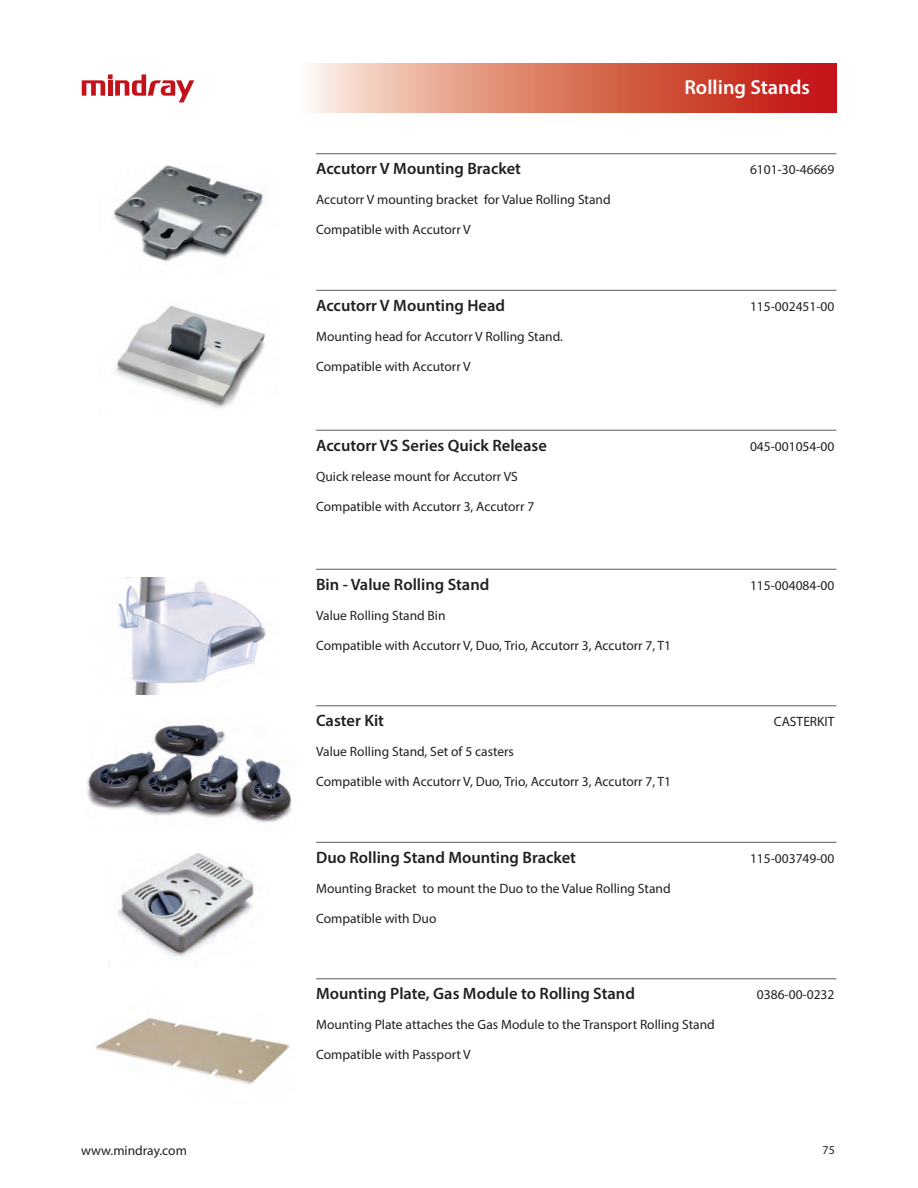
<style>
.page{position:relative;width:918px;height:1188px;background:#fff}
.page>*{position:absolute;margin:0;border:0;box-sizing:border-box;transform-origin:0 0}
.t1{font:600 20.25px "Myriad Pro";color:#fff}
.t2{font:600 16.5px "Myriad Pro";color:#231f20}
.t3{font:13.5px "Myriad Pro";color:#231f20}
.t4{font:12px "Myriad Pro";color:#231f20}
</style>
<div class="page">
<svg style="left:308px;top:64px;width:529px;height:48px;background:#db7765"></svg>
<svg style="left:82px;top:74px;width:112px;height:28px"></svg>
<hr style="left:316px;top:153px;width:520px;height:1px;background:#57585a">
<img style="left:113px;top:164px;width:151px;height:98px">
<hr style="left:316px;top:290px;width:520px;height:1px;background:#57585a">
<hr style="left:316px;top:430px;width:520px;height:1px;background:#57585a">
<img style="left:115px;top:305px;width:151px;height:104px">
<hr style="left:316px;top:569px;width:520px;height:1px;background:#57585a">
<img style="left:118px;top:578px;width:148px;height:116px">
<hr style="left:316px;top:705px;width:520px;height:1px;background:#57585a">
<img style="left:86px;top:720px;width:206px;height:103px">
<hr style="left:316px;top:978px;width:520px;height:1px;background:#57585a">
<img style="left:95px;top:1018px;width:195px;height:66px">
<hr style="left:316px;top:842px;width:520px;height:1px;background:#57585a">
<img style="left:117px;top:853px;width:142px;height:104px">
<h1 class="t1" style="left:684px;top:75px;width:127px">Rolling Stands</h1>
<p class="t2" style="left:316px;top:158px;width:206px">Accutorr V Mounting Bracket</p>
<p class="t3" style="left:750px;top:162px;width:86px">6101-30-46669</p>
<p class="t3" style="left:316px;top:192px;width:296px">Accutorr V mounting bracket for Value Rolling Stand</p>
<p class="t3" style="left:316px;top:222px;width:156px">Compatible with Accutorr V</p>
<p class="t2" style="left:316px;top:295px;width:190px">Accutorr V Mounting Head</p>
<p class="t3" style="left:750px;top:298px;width:86px">115-002451-00</p>
<p class="t3" style="left:316px;top:328px;width:248px">Mounting head for Accutorr V Rolling Stand.</p>
<p class="t3" style="left:316px;top:358px;width:156px">Compatible with Accutorr V</p>
<p class="t2" style="left:316px;top:435px;width:232px">Accutorr VS Series Quick Release</p>
<p class="t3" style="left:750px;top:438px;width:86px">045-001054-00</p>
<p class="t3" style="left:316px;top:468px;width:203px">Quick release mount for Accutorr VS</p>
<p class="t3" style="left:316px;top:498px;width:220px">Compatible with Accutorr 3, Accutorr 7</p>
<p class="t2" style="left:316px;top:574px;width:175px">Bin - Value Rolling Stand</p>
<p class="t3" style="left:750px;top:577px;width:86px">115-004084-00</p>
<p class="t3" style="left:316px;top:607px;width:131px">Value Rolling Stand Bin</p>
<p class="t3" style="left:316px;top:637px;width:357px">Compatible with Accutorr V, Duo, Trio, Accutorr 3, Accutorr 7, T1</p>
<p class="t2" style="left:316px;top:710px;width:70px">Caster Kit</p>
<p class="t3" style="left:774px;top:714px;width:62px">CASTERKIT</p>
<p class="t3" style="left:316px;top:744px;width:199px">Value Rolling Stand, Set of 5 casters</p>
<p class="t3" style="left:316px;top:774px;width:357px">Compatible with Accutorr V, Duo, Trio, Accutorr 3, Accutorr 7, T1</p>
<p class="t2" style="left:316px;top:847px;width:262px">Duo Rolling Stand Mounting Bracket</p>
<p class="t3" style="left:750px;top:850px;width:86px">115-003749-00</p>
<p class="t3" style="left:316px;top:880px;width:356px">Mounting Bracket to mount the Duo to the Value Rolling Stand</p>
<p class="t3" style="left:316px;top:910px;width:122px">Compatible with Duo</p>
<p class="t2" style="left:316px;top:983px;width:320px">Mounting Plate, Gas Module to Rolling Stand</p>
<p class="t3" style="left:757px;top:987px;width:79px">0386-00-0232</p>
<p class="t3" style="left:316px;top:1017px;width:400px">Mounting Plate attaches the Gas Module to the Transport Rolling Stand</p>
<p class="t3" style="left:316px;top:1047px;width:156px">Compatible with Passport V</p>
<p class="t3" style="left:81px;top:1142px;width:107px">www.mindray.com</p>
<p class="t4" style="left:823px;top:1143px;width:14px">75</p>
</div>
